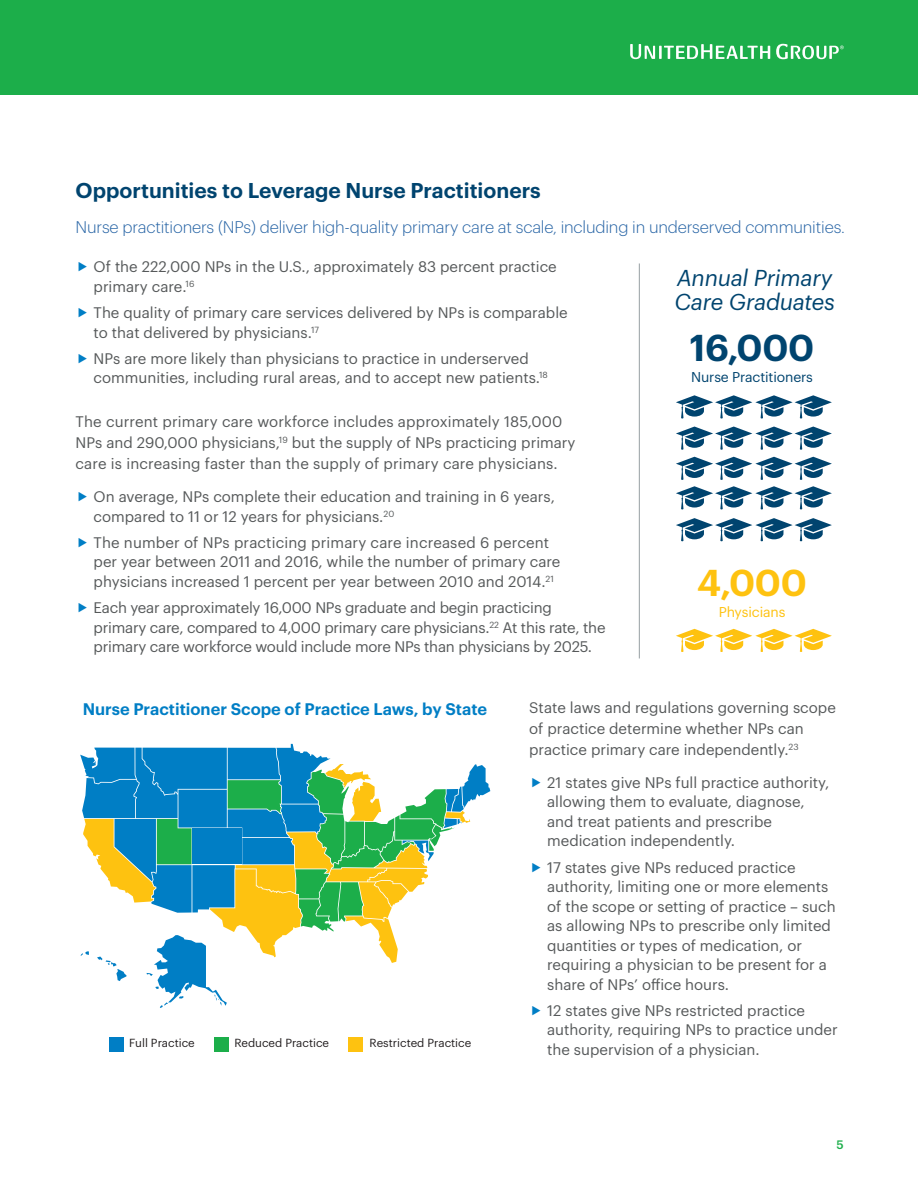
<style>
.page{position:relative;width:918px;height:1188px;background:#fff}
.page>*{position:absolute;margin:0;border:0;box-sizing:border-box;transform-origin:0 0}
.t1{font:600 36.6px "Graphik";color:#00446f}
.t2{font:600 36.6px "Graphik";color:#fec210}
.t3{font:italic 22.5px/23.9px "Graphik";letter-spacing:-.01em;color:#00446f}
.t4{font:600 21px "Graphik";color:#00446f}
.t5{font:300 16.5px "Graphik";letter-spacing:-.01em;color:#2764a5}
.t6{font:600 16.35px "Graphik";color:#007ec5}
.t7{font:15px/19.5px "Graphik";color:#56595a}
.t8{font:13.95px "Graphik";letter-spacing:-.01em;color:#00446f}
.t9{font:13.95px "Graphik";letter-spacing:-.01em;color:#fec210}
.t10{font:500 12px "Graphik";color:#1cae4a}
.t11{font:11.55px "Graphik";color:#231f20}
</style>
<div class="page">
<div style="left:0;top:0;width:918px;height:95px;background:#1cae4a"></div>
<svg style="left:630px;top:44px;width:140px;height:15px"></svg>
<svg style="left:776px;top:44px;width:68px;height:15px"></svg>
<svg style="left:80px;top:744px;width:410px;height:264px"></svg>
<div style="left:109px;top:1037px;width:14px;height:14px;background:#007ec5"></div>
<div style="left:214px;top:1037px;width:14px;height:14px;background:#1cae4a"></div>
<div style="left:349px;top:1037px;width:14px;height:14px;background:#fec210"></div>
<hr style="left:639px;top:263px;width:1px;height:395px;background:#979fa3">
<svg style="left:676px;top:395px;width:156px;height:24px"></svg>
<svg style="left:676px;top:427px;width:156px;height:23px"></svg>
<svg style="left:676px;top:457px;width:156px;height:23px"></svg>
<svg style="left:676px;top:486px;width:156px;height:23px"></svg>
<svg style="left:676px;top:518px;width:156px;height:23px"></svg>
<svg style="left:676px;top:629px;width:156px;height:23px"></svg>
<h3 class="t4" style="left:76px;top:174px;width:467px">Opportunities to Leverage Nurse Practitioners</h3>
<p class="t5" style="left:76px;top:215px;width:771px">Nurse practitioners (NPs) deliver high-quality primary care at scale, including in underserved communities.</p>
<p class="t7" style="left:94px;top:256px;width:465px">Of the 222,000 NPs in the U.S., approximately 83 percent practice primary care.<sup>16</sup></p>
<p class="t7" style="left:94px;top:302px;width:476px">The quality of primary care services delivered by NPs is comparable to that delivered by physicians.<sup>17</sup></p>
<p class="t7" style="left:94px;top:347px;width:456px">NPs are more likely than physicians to practice in underserved communities, including rural areas, and to accept new patients.<sup>18</sup></p>
<p class="t7" style="left:76px;top:410px;width:501px;line-height:21px">The current primary care workforce includes approximately 185,000<br>NPs and 290,000 physicians,<sup>19</sup> but the supply of NPs practicing primary care is increasing faster than the supply of primary care physicians.</p>
<p class="t7" style="left:94px;top:486px;width:463px">On average, NPs complete their education and training in 6 years, compared to 11 or 12 years for physicians.<sup>20</sup></p>
<p class="t7" style="left:94px;top:531px;width:468px">The number of NPs practicing primary care increased 6 percent per year between 2011 and 2016, while the number of primary care physicians increased 1 percent per year between 2010 and 2014.<sup>21</sup></p>
<p class="t7" style="left:94px;top:597px;width:513px">Each year approximately 16,000 NPs graduate and begin practicing primary care, compared to 4,000 primary care physicians.<sup>22</sup> At this rate, the primary care workforce would include more NPs than physicians by 2025.</p>
<h2 class="t3" style="left:674px;top:264px;width:162px">Annual Primary<br>Care Graduates</h2>
<h1 class="t1" style="left:690px;top:320px;width:126px">16,000</h1>
<p class="t8" style="left:691px;top:367px;width:123px">Nurse Practitioners</p>
<h1 class="t2" style="left:697px;top:555px;width:111px">4,000</h1>
<p class="t9" style="left:719px;top:602px;width:68px">Physicians</p>
<p class="t6" style="left:83px;top:696px;width:406px">Nurse Practitioner Scope of Practice Laws, by State</p>
<p class="t11" style="left:129px;top:1034px;width:67px">Full Practice</p>
<p class="t11" style="left:234px;top:1034px;width:96px">Reduced Practice</p>
<p class="t11" style="left:370px;top:1034px;width:103px">Restricted Practice</p>
<p class="t7" style="left:529px;top:696px;width:308px;line-height:21px">State laws and regulations governing scope of practice determine whether NPs can practice primary care independently.<sup>23</sup></p>
<p class="t7" style="left:547px;top:771px;width:284px">21 states give NPs full practice authority, allowing them to evaluate, diagnose, and treat patients and prescribe medication independently.</p>
<p class="t7" style="left:547px;top:856px;width:290px">17 states give NPs reduced practice authority, limiting one or more elements of the scope or setting of practice – such as allowing NPs to prescribe only limited quantities or types of medication, or requiring a physician to be present for a share of NPs’ office hours.</p>
<p class="t7" style="left:547px;top:999px;width:292px">12 states give NPs restricted practice authority, requiring NPs to practice under the supervision of a physician.</p>
<p class="t10" style="left:837px;top:1136px;width:9px">5</p>
</div>
